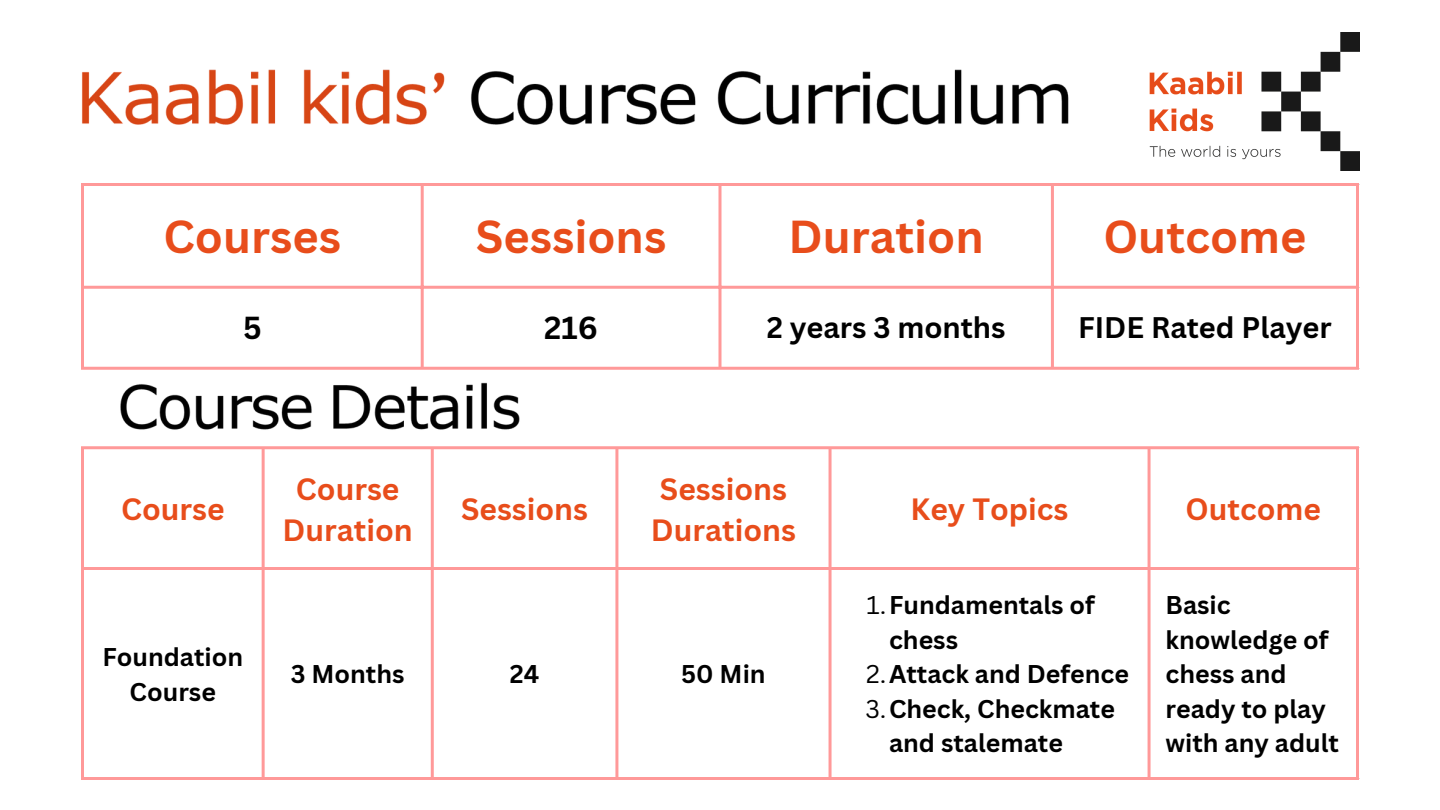
<style>
.page{position:relative;width:1440px;height:810px;background:#fff}
.page>*{position:absolute;margin:0;border:0;box-sizing:border-box;transform-origin:0 0}
.t1{font:700 45px "Canva Sans";color:#e84d1b}
.t2{font:700 31px "Canva Sans";color:#000}
.t3{font:700 30px/41.2px "Canva Sans";color:#e84d1b;text-align:center}
.t4{font:700 29px "Canva Sans";color:#000}
.t5{font:700 25px/34.5px "Canva Sans";color:#000}
.s1{font-weight:400}
</style>
<div class="page">
<img style="left:82px;top:69px;width:987px;height:56px">
<img style="left:1149px;top:33px;width:210px;height:137px">
<hr style="left:81px;top:186px;width:3px;height:181px;background:#f99">
<hr style="left:421px;top:186px;width:3px;height:181px;background:#f99">
<svg style="left:718px;top:186px;width:4px;height:181px"></svg>
<hr style="left:1051px;top:186px;width:3px;height:181px;background:#f99">
<hr style="left:1356px;top:186px;width:3px;height:181px;background:#f99">
<hr style="left:81px;top:183px;width:1278px;height:3px;background:#f99">
<hr style="left:81px;top:286px;width:1278px;height:3px;background:#f99">
<hr style="left:81px;top:367px;width:1278px;height:3px;background:#f99">
<img style="left:81px;top:351px;width:475px;height:126px">
<hr style="left:81px;top:449px;width:3px;height:328px;background:#f99">
<hr style="left:262px;top:449px;width:3px;height:328px;background:#f99">
<hr style="left:431px;top:449px;width:3px;height:328px;background:#f99">
<hr style="left:615px;top:449px;width:3px;height:328px;background:#f99">
<hr style="left:829px;top:449px;width:3px;height:328px;background:#f99">
<hr style="left:1148px;top:449px;width:3px;height:328px;background:#f99">
<hr style="left:1356px;top:449px;width:3px;height:328px;background:#f99">
<hr style="left:81px;top:446px;width:1278px;height:3px;background:#f99">
<hr style="left:81px;top:567px;width:1278px;height:3px;background:#f99">
<hr style="left:81px;top:777px;width:1278px;height:3px;background:#f99">
<p class="t1" style="left:163px;top:205px;width:179px">Courses</p>
<p class="t1" style="left:476px;top:205px;width:192px">Sessions</p>
<p class="t1" style="left:789px;top:205px;width:197px">Duration</p>
<p class="t1" style="left:1103px;top:205px;width:205px">Outcome</p>
<p class="t2" style="left:243px;top:306px;width:20px">5</p>
<p class="t2" style="left:544px;top:306px;width:55px">216</p>
<p class="t4" style="left:767px;top:307px;width:240px">2 years 3 months</p>
<p class="t4" style="left:1078px;top:307px;width:255px">FIDE Rated Player</p>
<p class="t3" style="left:121px;top:488px;width:105px">Course</p>
<p class="t3" style="left:283px;top:467px;width:132px">Course<br>Duration</p>
<p class="t3" style="left:461px;top:488px;width:128px">Sessions</p>
<p class="t3" style="left:651px;top:467px;width:147px">Sessions<br>Durations</p>
<p class="t3" style="left:911px;top:488px;width:159px">Key Topics</p>
<p class="t3" style="left:1186px;top:488px;width:137px">Outcome</p>
<p class="t5" style="left:102px;top:639px;width:142px;text-align:center">Foundation<br>Course</p>
<p class="t5" style="left:291px;top:656px;width:115px">3 Months</p>
<p class="t5" style="left:510px;top:656px;width:31px">24</p>
<p class="t5" style="left:681px;top:656px;width:86px">50 Min</p>
<p class="t5" style="left:889px;top:587px;width:207px;text-indent:-22px"><span class="s1">1.</span>Fundamentals of chess</p>
<p class="t5" style="left:866px;top:656px;width:264px"><span class="s1">2.</span>Attack and Defence</p>
<p class="t5" style="left:889px;top:691px;width:227px;text-indent:-24px"><span class="s1">3.</span>Check, Checkmate and stalemate</p>
<p class="t5" style="left:1166px;top:587px;width:175px">Basic knowledge of chess and ready to play with any adult</p>
</div>
